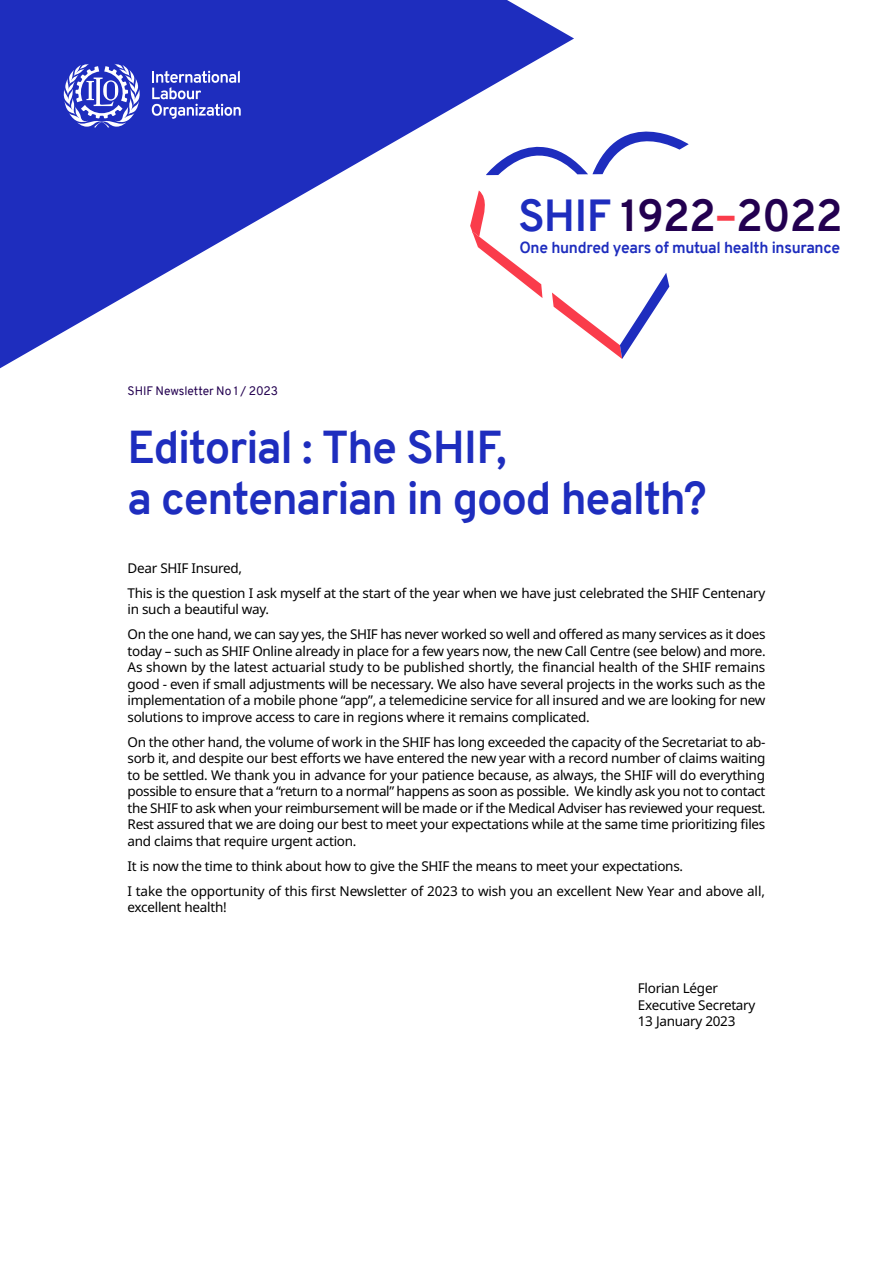
<style>
.page{position:relative;width:893px;height:1263px;background:#fff}
.page>*{position:absolute;margin:0;border:0;box-sizing:border-box;transform-origin:0 0}
.t1{font:700 45px/51px "Overpass";letter-spacing:-.03em;color:#1e2dbe}
.t2{font:700 43.8px "Overpass";letter-spacing:-.02em;color:#230050}
.t3{font:700 15.75px "Overpass";letter-spacing:-.02em;color:#1e2dbe}
.t4{font:13.5px/16.5px "Noto Sans";letter-spacing:-.02em;color:#000}
.t5{font:12px "Overpass";letter-spacing:-.005em;color:#230050}
.s1{color:#1e2dbe}
.s2{color:#fa3c4b}
</style>
<div class="page">
<svg style="left:0;top:0;width:574px;height:368px;fill:#1e2dbe"></svg>
<svg style="left:152px;top:71px;width:89px;height:48px;background:#5662ce"></svg>
<svg style="left:470px;top:190px;width:72px;height:108px"></svg>
<svg style="left:486px;top:128px;width:203px;height:47px"></svg>
<svg style="left:552px;top:273px;width:117px;height:86px"></svg>
<svg style="left:64px;top:64px;width:77px;height:64px"></svg>
<h2 class="t2" style="left:518px;top:185px;width:326px"><span class="s1">SHIF</span> 1922<span class="s2">–</span>2022</h2>
<p class="t3" style="left:519px;top:236px;width:322px">One hundred years of mutual health insurance</p>
<p class="t5" style="left:128px;top:382px;width:152px">SHIF Newsletter No 1 / 2023</p>
<h1 class="t1" style="left:128px;top:422px;width:581px">Editorial : The SHIF,<br>a centenarian in good health?</h1>
<p class="t4" style="left:128px;top:556px;width:639px;line-height:25px">Dear SHIF Insured,<br>This is the question I ask myself at the start of the year when we have just celebrated the SHIF Centenary</p>
<p class="t4" style="left:128px;top:597px;width:639px;line-height:25px">in such a beautiful way.<br>On the one hand, we can say yes, the SHIF has never worked so well and offered as many services as it does</p>
<p class="t4" style="left:128px;top:643px;width:640px;text-align:justify">today – such as SHIF Online already in place for a few years now, the new Call Centre (see below) and more.<br>As shown by the latest actuarial study to be published shortly, the financial health of the SHIF remains good - even if small adjustments will be necessary. We also have several projects in the works such as the implementation of a mobile phone “app”, a telemedicine service for all insured and we are looking for new solutions to improve access to care in regions where it remains complicated.</p>
<p class="t4" style="left:128px;top:734px;width:639px;text-align:justify">On the other hand, the volume of work in the SHIF has long exceeded the capacity of the Secretariat to ab&shy;sorb it, and despite our best efforts we have entered the new year with a record number of claims waiting to be settled. We thank you in advance for your patience because, as always, the SHIF will do everything possible to ensure that a “return to a normal” happens as soon as possible. We kindly ask you not to contact the SHIF to ask when your reimbursement will be made or if the Medical Adviser has reviewed your request.<br>Rest assured that we are doing our best to meet your expectations while at the same time prioritizing files and claims that require urgent action.</p>
<p class="t4" style="left:128px;top:854px;width:639px;line-height:25px">It is now the time to think about how to give the SHIF the means to meet your expectations.<br>I take the opportunity of this first Newsletter of 2023 to wish you an excellent New Year and above all,</p>
<p class="t4" style="left:128px;top:900px;width:101px">excellent health!</p>
<p class="t4" style="left:638px;top:980px;width:119px">Florian Léger<br>Executive Secretary<br>13 January 2023</p>
</div>
